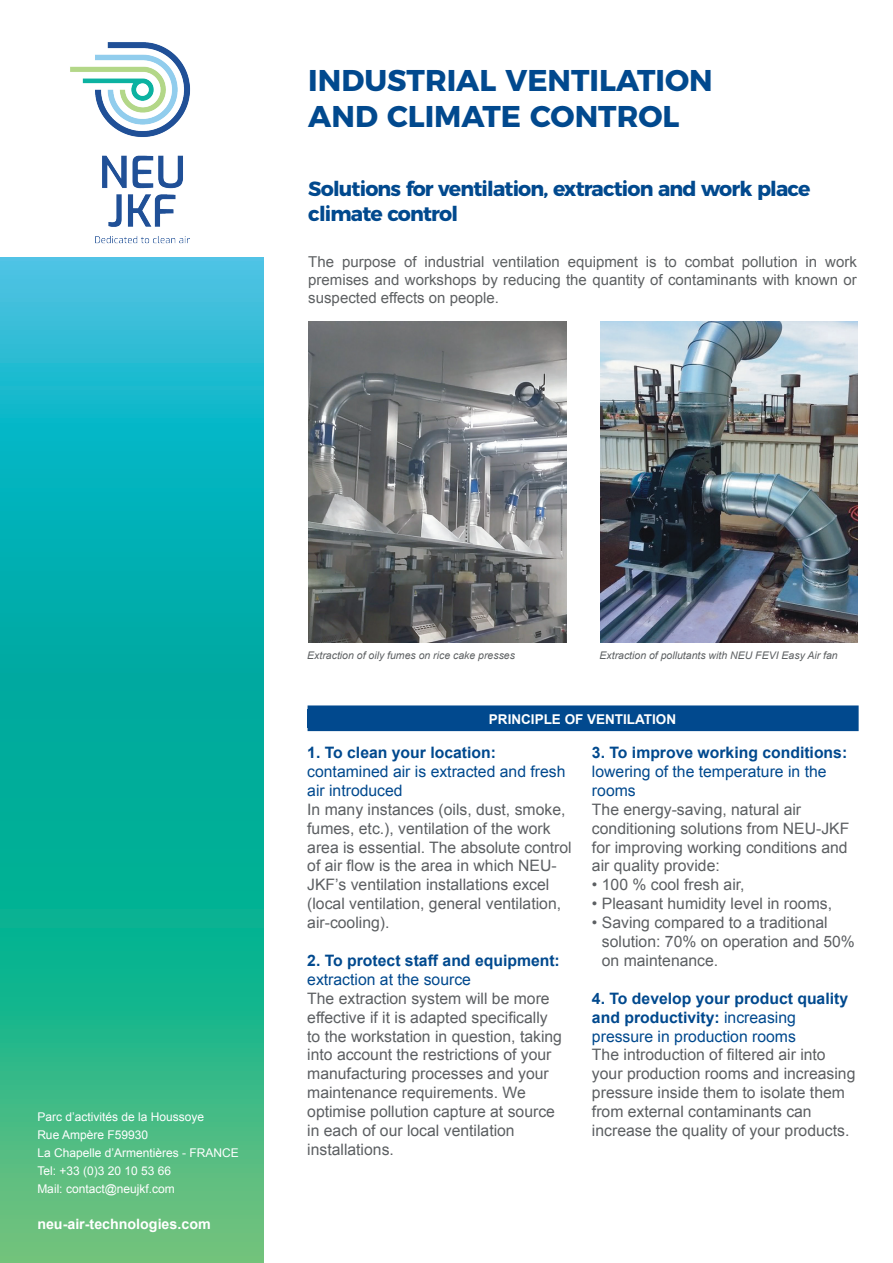
<style>
.page{position:relative;width:893px;height:1263px;background:#fff}
.page>*{position:absolute;margin:0;border:0;box-sizing:border-box;transform-origin:0 0}
.t1{font:700 30px/36px "Montserrat";color:#01498e}
.t2{font:700 20.55px/24.6px "Montserrat";letter-spacing:-.04em;color:#01498e}
.t3{font:15.75px/18.9px "Arial";color:#5c5f62}
.t4{font:700 15.75px/18.9px "Arial";color:#01498e}
.t5{font:15.75px/18.9px "Arial";color:#01498e}
.t6{font:15px/18px "Arial";color:#5d6062;text-align:justify}
.t7{font:700 14.25px "Arial";color:#fff}
.t8{font:700 13.5px "Arial";color:#fff}
.t9{font:12px/18px "Arial";color:#fff}
.t10{font:italic 10.5px "Arial";color:#5d6062}
.s1{font-weight:400}
</style>
<div class="page">
<svg style="left:0;top:258px;width:263px;height:1005px;background:#1bb4a3"></svg>
<div style="left:308px;top:706px;width:550px;height:24px;background:#01498e"></div>
<div style="left:308px;top:705px;width:551px;height:26px;border:2px solid #01498e"></div>
<img style="left:600px;top:321px;width:257px;height:321px">
<img style="left:309px;top:321px;width:257px;height:321px">
<div style="left:307px;top:710px;width:551px;height:18px;background:#01498e"></div>
<img style="left:68px;top:42px;width:137px;height:227px">
<h1 class="t1" style="left:308px;top:60px;width:406px">INDUSTRIAL VENTILATION<br>AND CLIMATE CONTROL</h1>
<h2 class="t2" style="left:308px;top:175px;width:504px">Solutions for ventilation, extraction and work place climate control</h2>
<p class="t6" style="left:308px;top:253px;width:550px">The purpose of industrial ventilation equipment is to combat pollution in work premises and workshops by reducing the quantity of contaminants with known or suspected effects on people.</p>
<p class="t9" style="left:37px;top:1108px;width:203px">Parc d’activités de la Houssoye<br>Rue Ampère F59930<br>La Chapelle d’Armentières - FRANCE<br>Tel: +33 (0)3 20 10 53 66<br>Mail: contact@neujkf.com</p>
<p class="t7" style="left:37px;top:1214px;width:175px">neu-air-technologies.com</p>
<p class="t10" style="left:307px;top:649px;width:209px">Extraction of oily fumes on rice cake presses</p>
<p class="t10" style="left:599px;top:649px;width:240px">Extraction of pollutants with NEU FEVI Easy Air fan</p>
<p class="t8" style="left:489px;top:710px;width:189px">PRINCIPLE OF VENTILATION</p>
<p class="t4" style="left:307px;top:744px;width:190px">1. To clean your location:</p>
<p class="t5" style="left:307px;top:762px;width:260px">contamined air is extracted and fresh air introduced</p>
<p class="t3" style="left:307px;top:800px;width:266px">In many instances (oils, dust, smoke, fumes, etc.), ventilation of the work area is essential. The absolute control of air flow is the area in which NEU-JKF’s ventilation installations excel (local ventilation, general ventilation, air-cooling).</p>
<p class="t4" style="left:307px;top:951px;width:254px">2. To protect staff and equipment:</p>
<p class="t5" style="left:307px;top:970px;width:165px">extraction at the source</p>
<p class="t3" style="left:307px;top:989px;width:256px">The extraction system will be more effective if it is adapted specifically to the workstation in question, taking into account the restrictions of your manufacturing processes and your maintenance requirements. We optimise pollution capture at source in each of our local ventilation installations.</p>
<p class="t4" style="left:592px;top:744px;width:257px">3. To improve working conditions:</p>
<p class="t5" style="left:592px;top:762px;width:236px">lowering of the temperature in the rooms</p>
<p class="t3" style="left:592px;top:800px;width:259px">The energy-saving, natural air conditioning solutions from NEU-JKF for improving working conditions and air quality provide:</p>
<p class="t3" style="left:592px;top:875px;width:154px">• 100 % cool fresh air,</p>
<p class="t3" style="left:592px;top:894px;width:242px">• Pleasant humidity level in rooms,</p>
<p class="t3" style="left:602px;top:913px;width:255px;text-indent:-10px">• Saving compared to a traditional solution: 70% on operation and 50% on maintenance.</p>
<p class="t4" style="left:592px;top:989px;width:258px">4. To develop your product quality and productivity: <span class="s1">increasing pressure in production rooms</span></p>
<p class="t3" style="left:592px;top:1046px;width:265px">The introduction of filtered air into your production rooms and increasing pressure inside them to isolate them from external contaminants can increase the quality of your products.</p>
</div>
